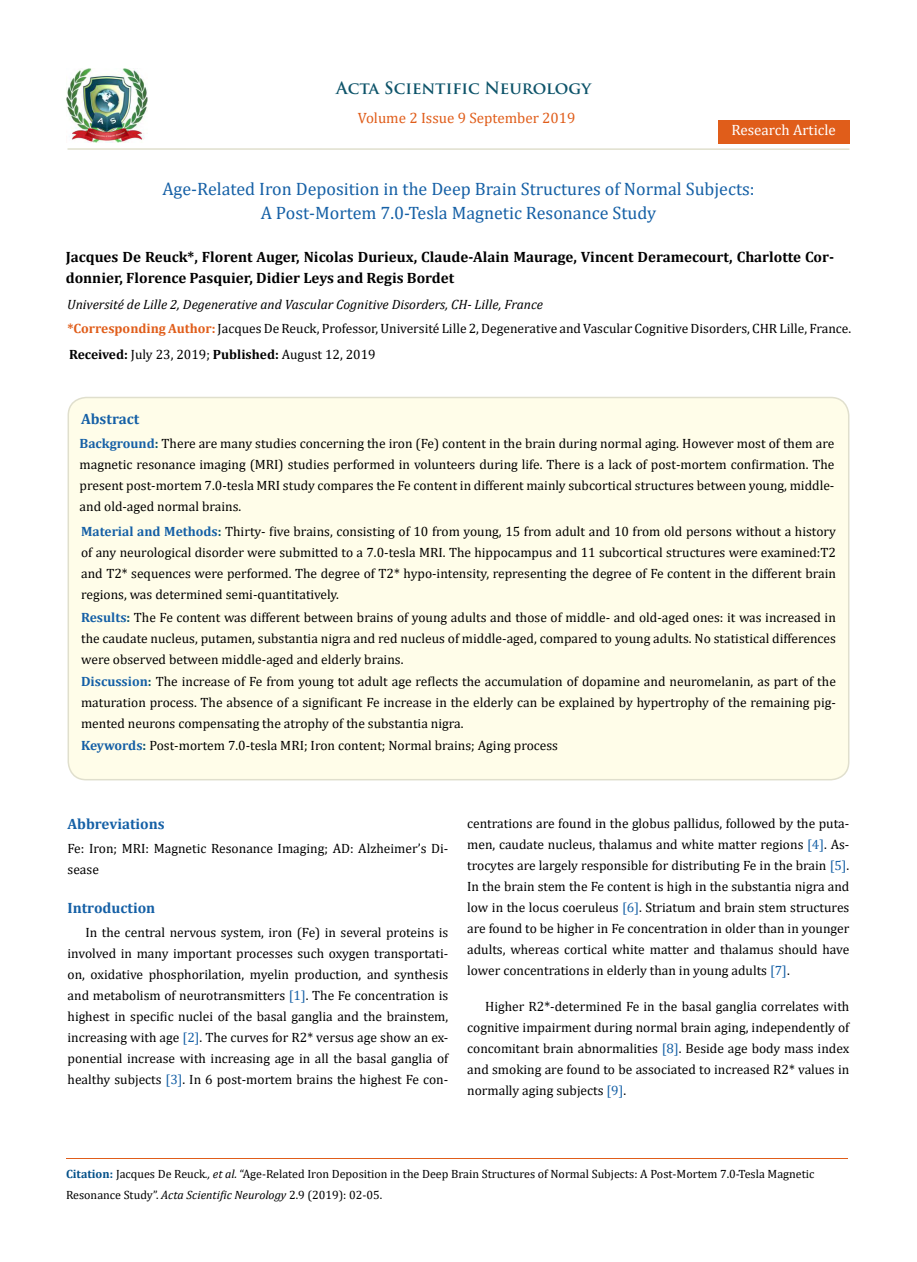
<style>
.page{position:relative;width:917px;height:1262px;background:#fff}
.page>*{position:absolute;margin:0;border:0;box-sizing:border-box;transform-origin:0 0}
.t1{font:18px/24px "Cambria";color:#1560a6;text-align:center}
.t2{font:700 16.5px "Trajan Pro";letter-spacing:-.005em;color:#0e546a}
.t3{font:700 15px/21px "Cambria";color:#000}
.t4{font:700 15px "Cambria";color:#1560a6}
.t5{font:15px "Cambria";color:#e05d1a}
.t6{font:15px "Cambria";color:#fff}
.t7{font:13.5px/21px "Cambria";color:#000;text-align:justify}
.t8{font:12px/21px "Cambria";color:#000}
.s1{font-style:italic}
.s2{font-weight:700;color:#e05d1a}
.s3{font-weight:700}
.s4{font-weight:700;color:#1560a6}
.s5{font-weight:700;color:#0e546a}
.s6{color:#1560a6}
.s7{font-weight:700;color:#035089}
</style>
<div class="page">
<img style="left:67px;top:68px;width:80px;height:74px">
<div style="left:717px;top:120px;width:132px;height:23px;background:#e05d1a"></div>
<div style="left:68px;top:397px;width:780px;height:382px;background:#fffde9;border-radius:18px"></div>
<div style="left:68px;top:397px;width:781px;height:383px;border:2px solid #e0dfcd;border-radius:18px"></div>
<hr style="left:66px;top:1158px;width:781px;height:1px;background:#e05d1a">
<hr style="left:67px;top:148px;width:782px;height:2px;background:#e0dfcd">
<p class="t2" style="left:336px;top:77px;width:256px">Acta Scientific Neurology</p>
<p class="t5" style="left:358px;top:109px;width:219px">Volume 2 Issue 9 September 2019</p>
<p class="t6" style="left:731px;top:121px;width:106px">Research Article</p>
<h1 class="t1" style="left:162px;top:177px;width:593px">Age-Related Iron Deposition in the Deep Brain Structures of Normal Subjects:<br>A Post-Mortem 7.0-Tesla Magnetic Resonance Study</h1>
<p class="t3" style="left:66px;top:246px;width:769px">Jacques De Reuck*, Florent Auger, Nicolas Durieux, Claude-Alain Maurage, Vincent Deramecourt, Charlotte Cor&shy;donnier, Florence Pasquier, Didier Leys and Regis Bordet</p>
<p class="t7" style="left:67px;top:292px;width:785px;line-height:24.2px"><span class="s1">Université de Lille 2, Degenerative and Vascular Cognitive Disorders, CH- Lille, France<br></span><span class="s2">*Corresponding Author:</span> Jacques De Reuck, Professor, Université Lille 2, Degenerative and Vascular Cognitive Disorders, CHR Lille, France.</p>
<p class="t7" style="left:69px;top:344px;width:308px"><span class="s3">Received:</span> July 23, 2019; <span class="s3">Published:</span> August 12, 2019</p>
<p class="t4" style="left:81px;top:408px;width:60px">Abstract</p>
<p class="t7" style="left:80px;top:433px;width:756px"><span class="s4">Background</span><span class="s5">:</span> There are many studies concerning the iron (Fe) content in the brain during normal aging. However most of them are magnetic resonance imaging (MRI) studies performed in volunteers during life. There is a lack of post-mortem confirmation. The present post-mortem 7.0-tesla MRI study compares the Fe content in different mainly subcortical structures between young, middle&shy;and old-aged normal brains.</p>
<p class="t7" style="left:81px;top:521px;width:756px;text-align:left"><span class="s4">Material and Methods</span><span class="s5">:</span> Thirty- five brains, consisting of 10 from young, 15 from adult and 10 from old persons without a history of any neurological disorder were submitted to a 7.0-tesla MRI. The hippocampus and 11 subcortical structures were examined:T2 and T2* sequences were performed. The degree of T2* hypo-intensity, representing the degree of Fe content in the different brain regions, was determined semi-quantitatively.<br><span class="s4">Results</span><span class="s5">:</span> The Fe content was different between brains of young adults and those of middle- and old-aged ones: it was increased in the caudate nucleus, putamen, substantia nigra and red nucleus of middle-aged, compared to young adults. No statistical differences were observed between middle-aged and elderly brains.</p>
<p class="t7" style="left:81px;top:670px;width:756px"><span class="s4">Discussion</span><span class="s5">:</span> The increase of Fe from young tot adult age reflects the accumulation of dopamine and neuromelanin, as part of the maturation process. The absence of a significant Fe increase in the elderly can be explained by hypertrophy of the remaining pig&shy;mented neurons compensating the atrophy of the substantia nigra.</p>
<p class="t7" style="left:81px;top:735px;width:478px"><span class="s4">Keywords</span><span class="s5">:</span> Post-mortem 7.0-tesla MRI; Iron content; Normal brains; Aging process</p>
<p class="t4" style="left:68px;top:813px;width:99px">Abbreviations</p>
<p class="t7" style="left:67px;top:837px;width:382px">Fe: Iron; MRI: Magnetic Resonance Imaging; AD: Alzheimer’s Di&shy;sease</p>
<p class="t4" style="left:68px;top:897px;width:89px">Introduction</p>
<p class="t7" style="left:68px;top:921px;width:382px;text-indent:18px">In the central nervous system, iron (Fe) in several proteins is involved in many important processes such oxygen transportati&shy;on, oxidative phosphorilation, myelin production, and synthesis and metabolism of neurotransmitters <span class="s6">[1]</span>. The Fe concentration is highest in specific nuclei of the basal ganglia and the brainstem, increasing with age <span class="s6">[2]</span>. The curves for R2* versus age show an ex&shy;ponential increase with increasing age in all the basal ganglia of healthy subjects <span class="s6">[3]</span>. In 6 post-mortem brains the highest Fe con-</p>
<p class="t7" style="left:467px;top:812px;width:384px">centrations are found in the globus pallidus, followed by the puta&shy;men, caudate nucleus, thalamus and white matter regions <span class="s6">[4]</span>. As&shy;trocytes are largely responsible for distributing Fe in the brain <span class="s6">[5]</span>.<br>In the brain stem the Fe content is high in the substantia nigra and low in the locus coeruleus <span class="s6">[6]</span>. Striatum and brain stem structures are found to be higher in Fe concentration in older than in younger adults, whereas cortical white matter and thalamus should have lower concentrations in elderly than in young adults <span class="s6">[7]</span>.</p>
<p class="t7" style="left:467px;top:995px;width:384px;text-indent:18px">Higher R2*-determined Fe in the basal ganglia correlates with cognitive impairment during normal brain aging, independently of concomitant brain abnormalities <span class="s6">[8]</span>. Beside age body mass index and smoking are found to be associated to increased R2* values in normally aging subjects <span class="s6">[9]</span>.</p>
<p class="t8" style="left:66px;top:1163px;width:749px"><span class="s7">Citation:</span> Jacques De Reuck<span class="s1">., et al.</span> “Age-Related Iron Deposition in the Deep Brain Structures of Normal Subjects: A Post-Mortem 7.0-Tesla Magnetic<br>Resonance Study”. <span class="s1">Acta Scientific Neurology</span> 2.9 (2019): 02-05.</p>
</div>
